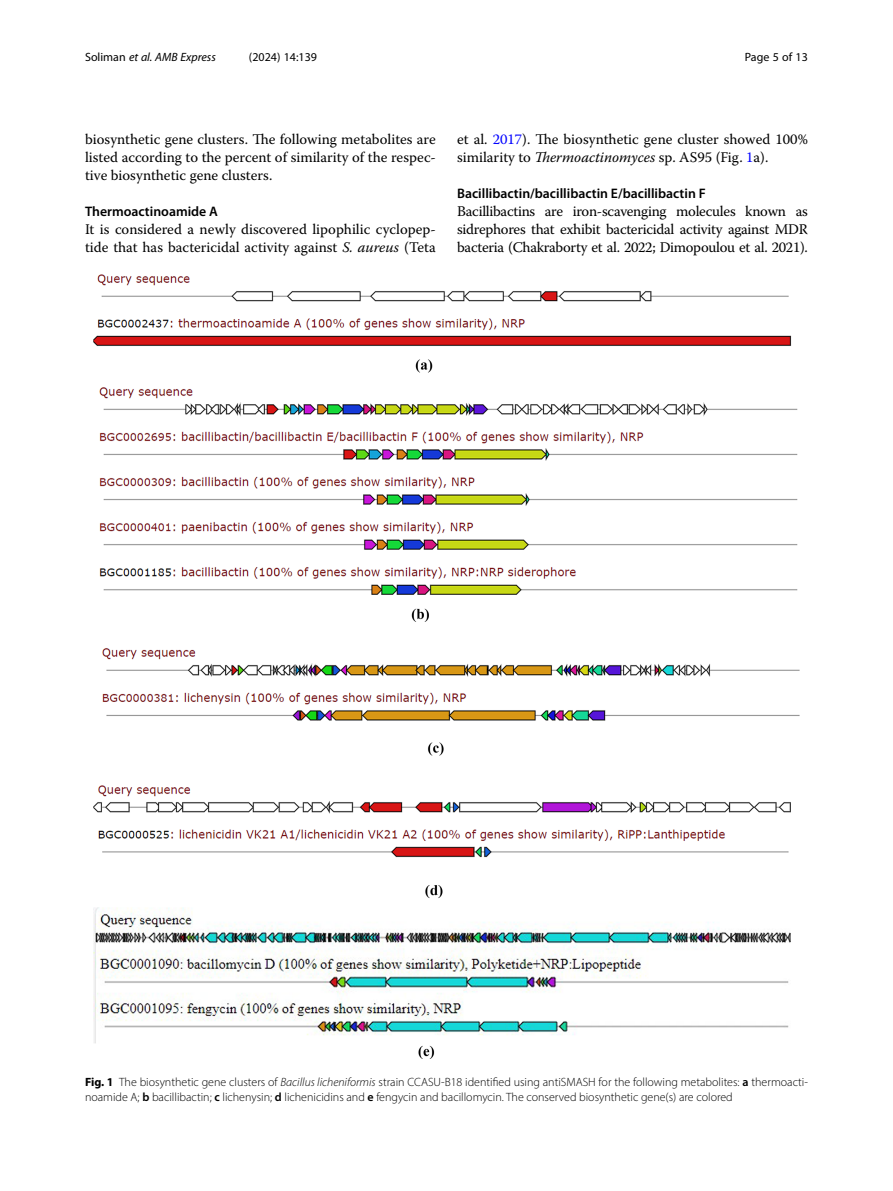
<style>
.page{position:relative;width:893px;height:1191px;background:#fff}
.page>*{position:absolute;margin:0;border:0;box-sizing:border-box;transform-origin:0 0}
.Body_Text{font:14.7px/18px "Warnock Pro";color:#000;text-align:justify}
.Head_2{font:600 13.8px "Myriad Pro";color:#000}
.Figure_Caption{font:300 12px/15px "Myriad Pro";color:#000}
.t1{font:italic 12px "Myriad Pro";color:#000}
.t2{font:12px "Myriad Pro";color:#000}
.s1{font-style:normal}
.s2{font-style:italic}
.s3{color:#00f}
.s4{font-weight:700}
.s5{font-weight:600}
</style>
<div class="page">
<img style="left:93px;top:274px;width:706px;height:785px">
<p class="t1" style="left:85px;top:50px;width:132px"><span class="s1">Soliman</span> et al. AMB Express</p>
<p class="t2" style="left:249px;top:50px;width:70px">(2024) 14:139</p>
<p class="t2" style="left:745px;top:50px;width:65px">Page 5 of 13</p>
<p class="Body_Text" style="left:85px;top:130px;width:352px">biosynthetic gene clusters. The following metabolites are listed according to the percent of similarity of the respec&shy;tive biosynthetic gene clusters.</p>
<p class="Head_2" style="left:85px;top:203px;width:135px">Thermoactinoamide A</p>
<p class="Body_Text" style="left:85px;top:220px;width:352px">It is considered a newly discovered lipophilic cyclopep&shy;tide that has bactericidal activity against <span class="s2">S. aureus</span> (Teta</p>
<p class="Body_Text" style="left:457px;top:130px;width:352px">et al. <span class="s3">2017</span>). The biosynthetic gene cluster showed 100% similarity to <span class="s2">Thermoactinomyces</span> sp. AS95 (Fig. <span class="s3">1</span>a).</p>
<p class="Head_2" style="left:457px;top:185px;width:250px">Bacillibactin/bacillibactin E/bacillibactin F</p>
<p class="Body_Text" style="left:457px;top:202px;width:352px">Bacillibactins are iron-scavenging molecules known as sidrephores that exhibit bactericidal activity against MDR bacteria (Chakraborty et al. 2022; Dimopoulou et al. 2021).</p>
<p class="Figure_Caption" style="left:85px;top:1074px;width:724px"><span class="s4">Fig. 1</span> The biosynthetic gene clusters of <span class="s2">Bacillus licheniformis</span> strain CCASU-B18 identified using antiSMASH for the following metabolites: <span class="s5">a</span> thermoacti&shy;noamide A; <span class="s5">b</span> bacillibactin; <span class="s5">c</span> lichenysin; <span class="s5">d</span> lichenicidins and <span class="s5">e</span> fengycin and bacillomycin. The conserved biosynthetic gene(s) are colored</p>
</div>
